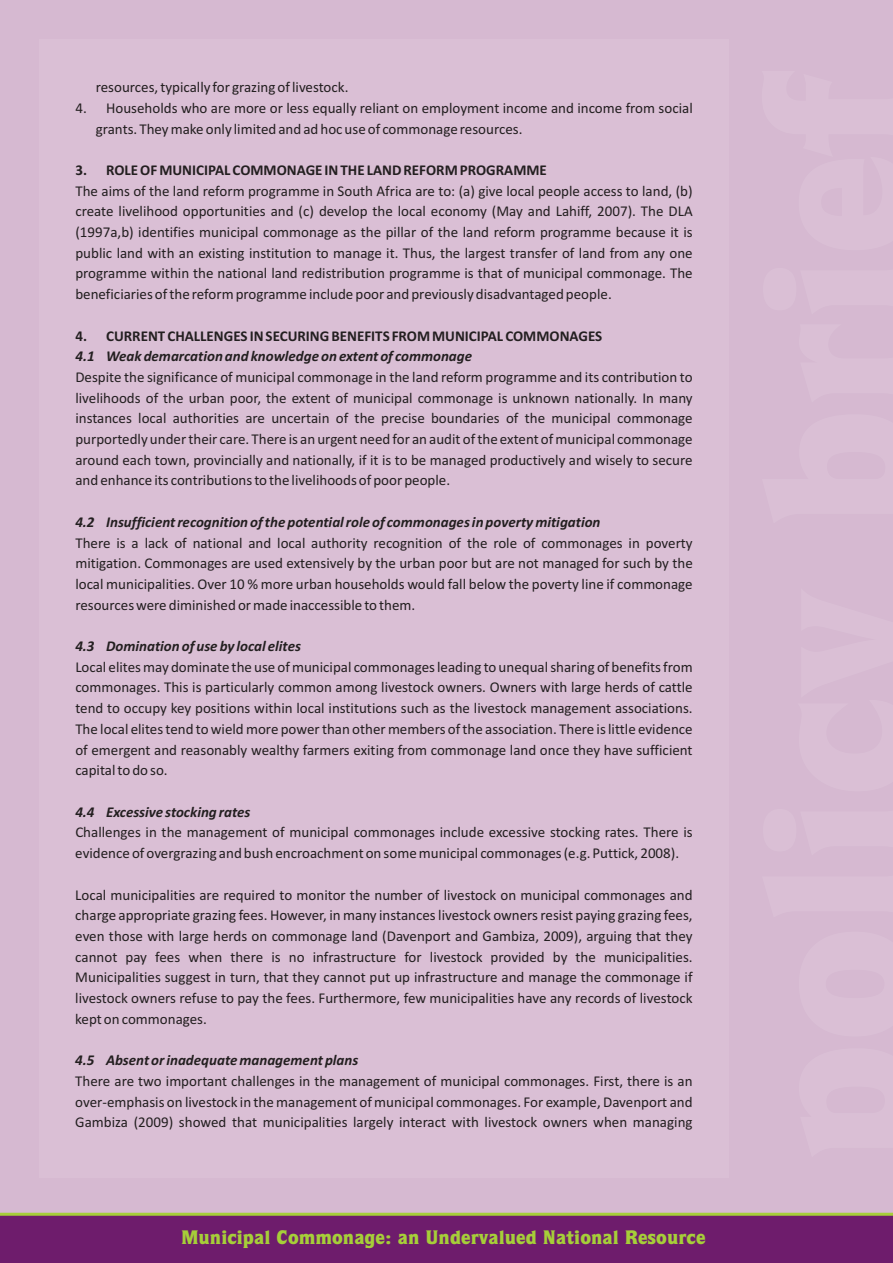
<style>
.page{position:relative;width:893px;height:1263px;background:#d6b9d1}
.page>*{position:absolute;margin:0;border:0;box-sizing:border-box;transform-origin:0 0}
.t1{font:900 19.65px "Quorum IT Cby BT";color:#a6ce39}
.t2{font:15px/20.7px "Calibri";color:#231f20;text-align:justify}
.t3{font:italic 700 15px "Calibri";color:#231f20}
.t4{font:700 15px "Calibri";color:#231f20}
</style>
<div class="page">
<div style="left:0;top:1214px;width:893px;height:49px;background:#6e1c6c"></div>
<hr style="left:0;top:1213px;width:893px;height:3px;background:#a6ce39">
<div style="left:39px;top:39px;width:690px;height:1139px;background:#dabfd5"></div>
<p class="t2" style="left:96px;top:78px;width:254px">resources, typically for grazing of livestock.</p>
<p class="t2" style="left:96px;top:99px;width:598px;text-indent:-20px">4. Households who are more or less equally reliant on employment income and income from social grants. They make only limited and ad hoc use of commonage resources.</p>
<p class="t4" style="left:75px;top:164px;width:473px">3. ROLE OF MUNICIPAL COMMONAGE IN THE LAND REFORM PROGRAMME</p>
<p class="t2" style="left:75px;top:182px;width:619px">The aims of the land reform programme in South Africa are to: (a) give local people access to land, (b) create livelihood opportunities and (c) develop the local economy (May and Lahiff, 2007). The DLA (1997a,b) identifies municipal commonage as the pillar of the land reform programme because it is public land with an existing institution to manage it. Thus, the largest transfer of land from any one programme within the national land redistribution programme is that of municipal commonage. The beneficiaries of the reform programme include poor and previously disadvantaged people.</p>
<p class="t4" style="left:75px;top:329px;width:528px">4. CURRENT CHALLENGES IN SECURING BENEFITS FROM MUNICIPAL COMMONAGES</p>
<p class="t3" style="left:75px;top:350px;width:398px">4.1 Weak demarcation and knowledge on extent of commonage</p>
<p class="t2" style="left:75px;top:368px;width:619px">Despite the significance of municipal commonage in the land reform programme and its contribution to livelihoods of the urban poor, the extent of municipal commonage is unknown nationally. In many instances local authorities are uncertain of the precise boundaries of the municipal commonage purportedly under their care. There is an urgent need for an audit of the extent of municipal commonage around each town, provincially and nationally, if it is to be managed productively and wisely to secure and enhance its contributions to the livelihoods of poor people.</p>
<p class="t3" style="left:75px;top:516px;width:527px">4.2 Insufficient recognition of the potential role of commonages in poverty mitigation</p>
<p class="t2" style="left:75px;top:533px;width:619px">There is a lack of national and local authority recognition of the role of commonages in poverty mitigation. Commonages are used extensively by the urban poor but are not managed for such by the local municipalities. Over 10 % more urban households would fall below the poverty line if commonage resources were diminished or made inaccessible to them.</p>
<p class="t3" style="left:75px;top:640px;width:227px">4.3 Domination of use by local elites</p>
<p class="t2" style="left:75px;top:658px;width:619px">Local elites may dominate the use of municipal commonages leading to unequal sharing of benefits from commonages. This is particularly common among livestock owners. Owners with large herds of cattle tend to occupy key positions within local institutions such as the livestock management associations.<br>The local elites tend to wield more power than other members of the association. There is little evidence of emergent and reasonably wealthy farmers exiting from commonage land once they have sufficient capital to do so.</p>
<p class="t3" style="left:75px;top:805px;width:177px">4.4 Excessive stocking rates</p>
<p class="t2" style="left:75px;top:823px;width:619px">Challenges in the management of municipal commonages include excessive stocking rates. There is evidence of overgrazing and bush encroachment on some municipal commonages (e.g. Puttick, 2008).</p>
<p class="t2" style="left:75px;top:885px;width:619px">Local municipalities are required to monitor the number of livestock on municipal commonages and charge appropriate grazing fees. However, in many instances livestock owners resist paying grazing fees, even those with large herds on commonage land (Davenport and Gambiza, 2009), arguing that they cannot pay fees when there is no infrastructure for livestock provided by the municipalities.<br>Municipalities suggest in turn, that they cannot put up infrastructure and manage the commonage if livestock owners refuse to pay the fees. Furthermore, few municipalities have any records of livestock kept on commonages.</p>
<p class="t3" style="left:75px;top:1054px;width:285px">4.5 Absent or inadequate management plans</p>
<p class="t2" style="left:75px;top:1072px;width:619px">There are two important challenges in the management of municipal commonages. First, there is an over-emphasis on livestock in the management of municipal commonages. For example, Davenport and Gambiza (2009) showed that municipalities largely interact with livestock owners when managing</p>
<h1 class="t1" style="left:181px;top:1228px;width:526px">Municipal Commonage: an Undervalued National Resource</h1>
</div>
